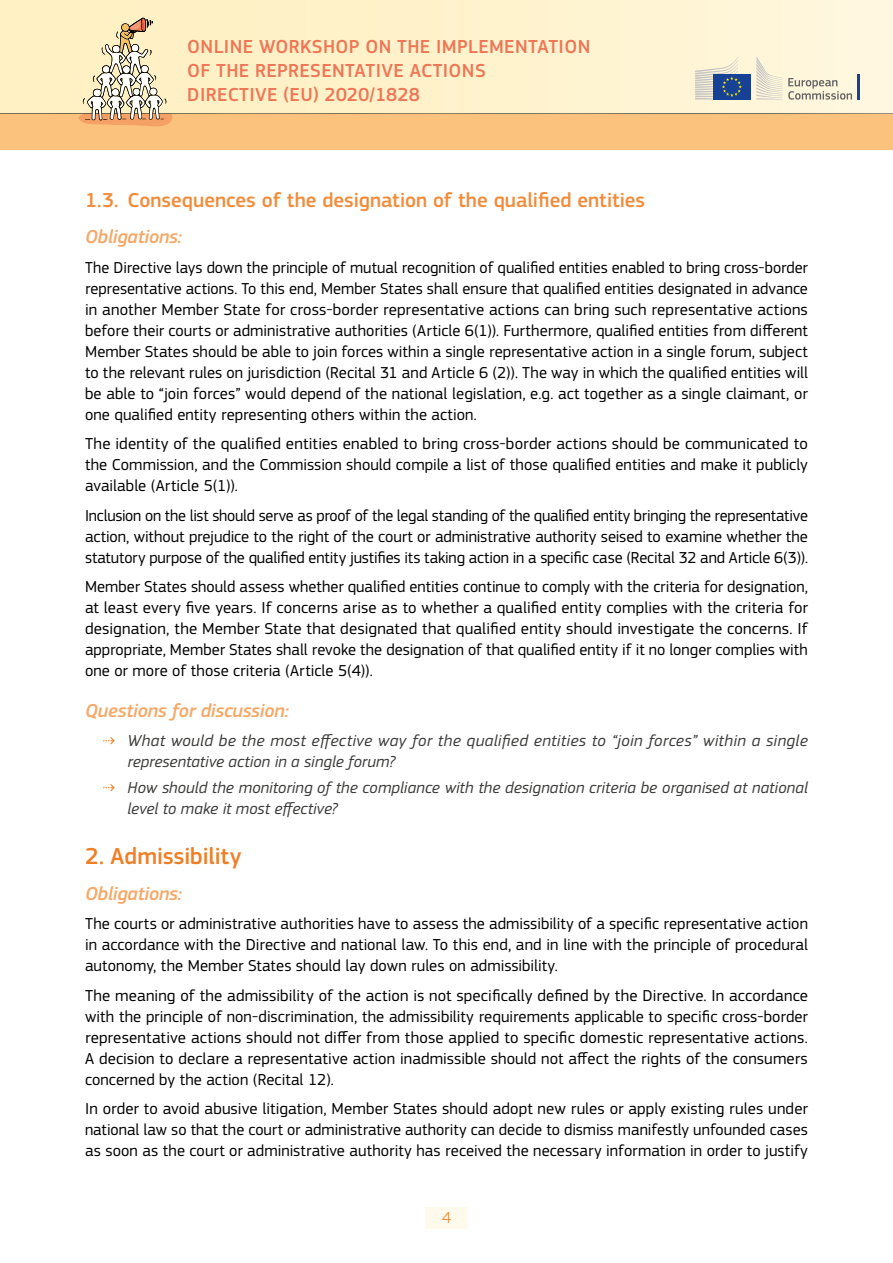
<style>
.page{position:relative;width:893px;height:1263px;background:#fff}
.page>*{position:absolute;margin:0;border:0;box-sizing:border-box;transform-origin:0 0}
.t1{font:500 24px "EC Square Sans Pro";letter-spacing:-.005em;color:#f07e26}
.t2{font:500 21px "EC Square Sans Pro";color:#f28c3b}
.t3{font:500 19.65px/24px "EC Square Sans Pro";letter-spacing:.02em;color:#ee7656}
.H3_Italic{font:italic 500 19.5px "EC Square Sans Pro";letter-spacing:-.01em;color:#f6a868}
.Body{font:16.5px/21px "EC Square Sans Pro";letter-spacing:.005em;color:#000;text-align:justify}
.t4{font:italic 16.5px/21px "EC Square Sans Pro";letter-spacing:.005em;color:#3c3c3b}
.t5{font:300 16.5px "EC Square Sans Pro";color:#f07e26}
.s1{font-style:normal;color:#f07e26}
</style>
<div class="page">
<div style="left:0;top:0;width:893px;height:150px;background:linear-gradient(to right,#fff0bf,#fff6dd)"></div>
<div style="left:425px;top:1207px;width:43px;height:21px;background:#fffaec"></div>
<svg style="left:0;top:17px;width:893px;height:133px;background:#f7e0b5"></svg>
<p class="t3" style="left:187px;top:35px;width:405px">ONLINE WORKSHOP ON THE IMPLEMENTATION<br>OF THE REPRESENTATIVE ACTIONS<br>DIRECTIVE (EU) 2020/1828</p>
<p class="t2" style="left:85px;top:188px;width:562px">1.3. Consequences of the designation of the qualified entities</p>
<h1 class="H3_Italic" style="left:85px;top:225px;width:99px">Obligations:</h1>
<p class="Body" style="left:85px;top:257px;width:724px">The Directive lays down the principle of mutual recognition of qualified entities enabled to bring cross-border representative actions. To this end, Member States shall ensure that qualified entities designated in advance in another Member State for cross-border representative actions can bring such representative actions before their courts or administrative authorities (Article 6(1)). Furthermore, qualified entities from different Member States should be able to join forces within a single representative action in a single forum, subject to the relevant rules on jurisdiction (Recital 31 and Article 6 (2)). The way in which the qualified entities will be able to “join forces” would depend of the national legislation, e.g. act together as a single claimant, or one qualified entity representing others within the action.</p>
<p class="Body" style="left:85px;top:433px;width:724px">The identity of the qualified entities enabled to bring cross-border actions should be communicated to the Commission, and the Commission should compile a list of those qualified entities and make it publicly available (Article 5(1)).</p>
<p class="Body" style="left:85px;top:505px;width:724px">Inclusion on the list should serve as proof of the legal standing of the qualified entity bringing the representative action, without prejudice to the right of the court or administrative authority seised to examine whether the statutory purpose of the qualified entity justifies its taking action in a specific case (Recital 32 and Article 6(3)).</p>
<p class="Body" style="left:85px;top:576px;width:725px">Member States should assess whether qualified entities continue to comply with the criteria for designation, at least every five years. If concerns arise as to whether a qualified entity complies with the criteria for designation, the Member State that designated that qualified entity should investigate the concerns. If appropriate, Member States shall revoke the designation of that qualified entity if it no longer complies with one or more of those criteria (Article 5(4)).</p>
<h1 class="H3_Italic" style="left:85px;top:699px;width:205px">Questions for discussion:</h1>
<p class="t4" style="left:128px;top:730px;width:682px;text-indent:-26px"><span class="s1">⇢</span> What would be the most effective way for the qualified entities to “join forces” within a single representative action in a single forum?</p>
<p class="t4" style="left:128px;top:777px;width:682px;text-indent:-26px"><span class="s1">⇢</span> How should the monitoring of the compliance with the designation criteria be organised at national level to make it most effective?</p>
<p class="t1" style="left:85px;top:842px;width:158px">2. Admissibility</p>
<h1 class="H3_Italic" style="left:85px;top:882px;width:99px">Obligations:</h1>
<p class="Body" style="left:85px;top:913px;width:724px">The courts or administrative authorities have to assess the admissibility of a specific representative action in accordance with the Directive and national law. To this end, and in line with the principle of procedural autonomy, the Member States should lay down rules on admissibility.</p>
<p class="Body" style="left:85px;top:985px;width:724px">The meaning of the admissibility of the action is not specifically defined by the Directive. In accordance with the principle of non-discrimination, the admissibility requirements applicable to specific cross-border representative actions should not differ from those applied to specific domestic representative actions.<br>A decision to declare a representative action inadmissible should not affect the rights of the consumers concerned by the action (Recital 12).</p>
<p class="Body" style="left:85px;top:1098px;width:724px">In order to avoid abusive litigation, Member States should adopt new rules or apply existing rules under national law so that the court or administrative authority can decide to dismiss manifestly unfounded cases as soon as the court or administrative authority has received the necessary information in order to justify</p>
<p class="t5" style="left:442px;top:1208px;width:10px">4</p>
</div>
